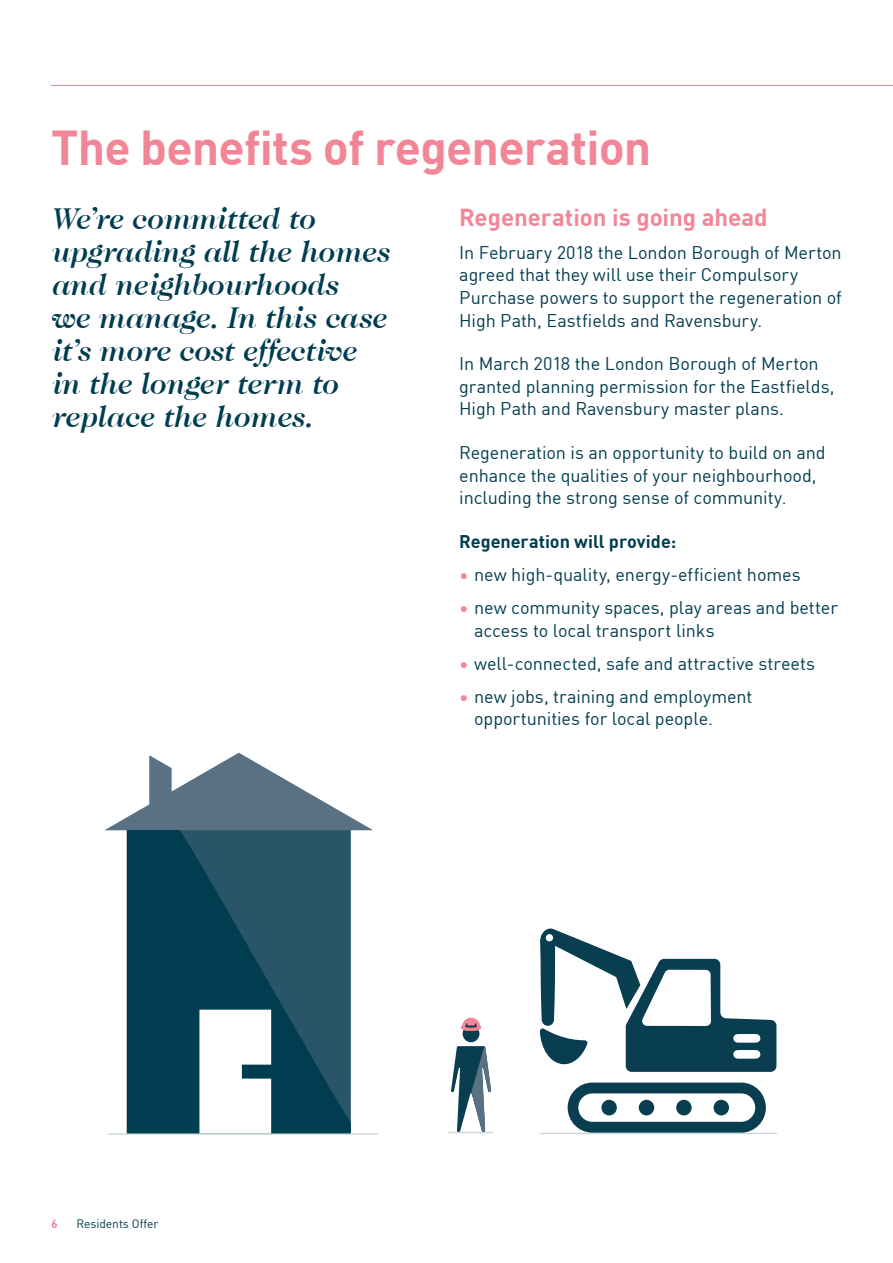
<style>
.page{position:relative;width:893px;height:1263px;background:#fff}
.page>*{position:absolute;margin:0;border:0;box-sizing:border-box;transform-origin:0 0}
.t1{font:700 48px "DINOT";letter-spacing:-.015em;color:#f38696}
.t2{font:italic 500 30px/33px "Caslon 224 Std";color:#013d50}
.t3{font:700 24px "DINOT";color:#f38696}
.t4{font:18px/22.5px "DINOT";letter-spacing:-.005em;color:#013d50}
.t5{font:700 18px "DINOT";color:#013d50}
.t6{font:12px "DINOT";color:#013d50}
.t7{font:700 12px "DINOT";color:#f38696}
.s1{color:#f38696}
</style>
<div class="page">
<hr style="left:51px;top:85px;width:842px;height:1px;background:#f38696">
<svg style="left:568px;top:1082px;width:198px;height:51px"></svg>
<div style="left:601px;top:1100px;width:16px;height:15px;background:#093d50;border-radius:50%"></div>
<div style="left:639px;top:1100px;width:15px;height:15px;background:#093d50;border-radius:50%"></div>
<div style="left:676px;top:1100px;width:16px;height:15px;background:#093d50;border-radius:50%"></div>
<div style="left:714px;top:1100px;width:15px;height:15px;background:#093d50;border-radius:50%"></div>
<svg style="left:540px;top:928px;width:236px;height:144px"></svg>
<div style="left:463px;top:1025px;width:16px;height:17px;background:#093d50;border-radius:50%"></div>
<svg style="left:451px;top:1046px;width:40px;height:86px"></svg>
<svg style="left:461px;top:1017px;width:21px;height:16px"></svg>
<svg style="left:105px;top:753px;width:268px;height:77px"></svg>
<svg style="left:127px;top:830px;width:224px;height:303px;background:#114659"></svg>
<svg style="left:199px;top:1010px;width:72px;height:123px"></svg>
<hr style="left:109px;top:1133px;width:268px;height:2px;background:#013d50">
<hr style="left:449px;top:1132px;width:44px;height:1px;background:#013d50">
<hr style="left:540px;top:1133px;width:236px;height:1px;background:#013d50">
<h1 class="t1" style="left:51px;top:110px;width:602px">The benefits of regeneration</h1>
<h3 class="t3" style="left:459px;top:198px;width:310px">Regeneration is going ahead</h3>
<p class="t4" style="left:459px;top:240px;width:384px">In February 2018 the London Borough of Merton agreed that they will use their Compulsory Purchase powers to support the regeneration of High Path, Eastfields and Ravensbury.</p>
<p class="t4" style="left:459px;top:351px;width:377px">In March 2018 the London Borough of Merton granted planning permission for the Eastfields,<br>High Path and Ravensbury master plans.</p>
<p class="t4" style="left:459px;top:440px;width:368px">Regeneration is an opportunity to build on and enhance the qualities of your neighbourhood, including the strong sense of community.</p>
<p class="t5" style="left:459px;top:527px;width:219px">Regeneration will provide:</p>
<p class="t4" style="left:459px;top:562px;width:343px"><span class="s1">•</span> new high-quality, energy-efficient homes</p>
<p class="t4" style="left:474px;top:595px;width:365px;text-indent:-15px"><span class="s1">•</span> new community spaces, play areas and better access to local transport links</p>
<p class="t4" style="left:459px;top:650px;width:357px"><span class="s1">•</span> well-connected, safe and attractive streets</p>
<p class="t4" style="left:474px;top:683px;width:280px;text-indent:-15px"><span class="s1">•</span> new jobs, training and employment opportunities for local people.</p>
<h2 class="t2" style="left:51px;top:202px;width:340px">We’re committed to upgrading all the homes and neighbourhoods<br>we manage. In this case it’s more cost effective in the longer term to replace the homes.</h2>
<p class="t7" style="left:51px;top:1214px;width:8px">6</p>
<p class="t6" style="left:77px;top:1214px;width:83px">Residents Offer</p>
</div>
